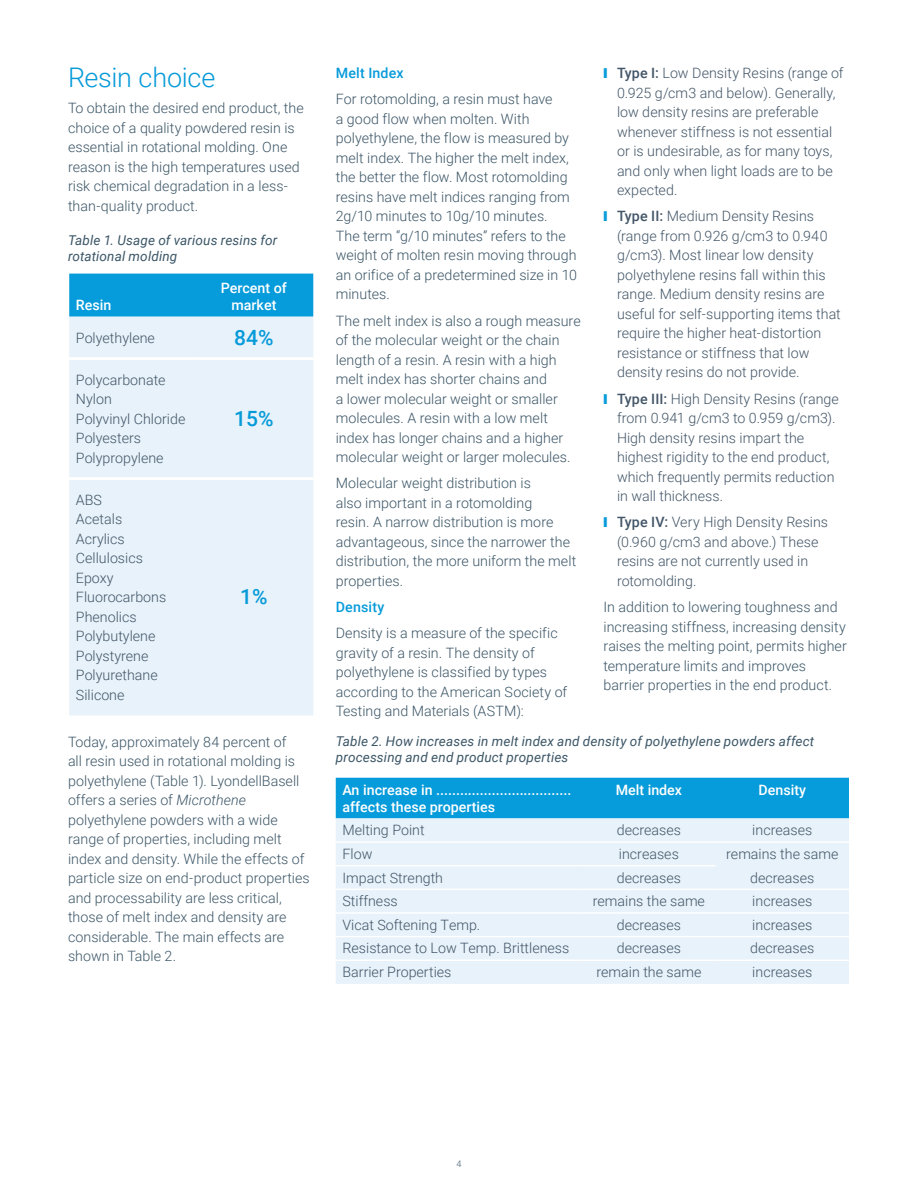
<style>
.page{position:relative;width:918px;height:1188px;background:#fff}
.page>*{position:absolute;margin:0;border:0;box-sizing:border-box;transform-origin:0 0}
.t1{font:300 27px "Roboto";letter-spacing:-.01em;color:#069ad9}
.t2{font:500 21px "Roboto";color:#069ad9}
.t3{font:300 14.25px/19.5px "Roboto";letter-spacing:.005em;color:#3b5566}
.t4{font:300 14.25px/19.5px "Roboto";color:#425567}
.t5{font:500 14.25px/17.1px "Roboto";color:#fff;text-align:center}
.t6{font:500 14.25px "Roboto";letter-spacing:.01em;color:#069bda}
.t7{font:italic 13.5px/16.2px "Roboto";letter-spacing:.015em;color:#3b5566}
.t8{font:300 9px "Roboto";color:#3b5566}
.s1{font-style:italic}
.s2{color:#069bda}
.s3{font-weight:500}
</style>
<div class="page">
<div style="left:69px;top:274px;width:244px;height:43px;background:#069bda"></div>
<div style="left:69px;top:317px;width:244px;height:399px;background:#e7f2fa"></div>
<hr style="left:69px;top:357px;width:126px;height:3px;background:#fff">
<hr style="left:195px;top:357px;width:118px;height:3px;background:#fff">
<hr style="left:69px;top:477px;width:126px;height:3px;background:#fff">
<hr style="left:195px;top:477px;width:118px;height:3px;background:#fff">
<div style="left:336px;top:778px;width:513px;height:40px;background:#069bda"></div>
<div style="left:336px;top:818px;width:513px;height:166px;background:#e7f2fa"></div>
<hr style="left:336px;top:841px;width:246px;height:2px;background:#fff">
<hr style="left:582px;top:841px;width:134px;height:2px;background:#fff">
<hr style="left:716px;top:841px;width:133px;height:2px;background:#fff">
<hr style="left:336px;top:865px;width:246px;height:1px;background:#fff">
<hr style="left:582px;top:865px;width:134px;height:1px;background:#fff">
<hr style="left:336px;top:889px;width:246px;height:1px;background:#fff">
<hr style="left:582px;top:889px;width:134px;height:1px;background:#fff">
<hr style="left:716px;top:889px;width:133px;height:1px;background:#fff">
<hr style="left:336px;top:912px;width:246px;height:2px;background:#fff">
<hr style="left:582px;top:912px;width:134px;height:2px;background:#fff">
<hr style="left:716px;top:912px;width:133px;height:2px;background:#fff">
<hr style="left:336px;top:936px;width:246px;height:1px;background:#fff">
<hr style="left:582px;top:936px;width:134px;height:1px;background:#fff">
<hr style="left:716px;top:936px;width:133px;height:1px;background:#fff">
<hr style="left:336px;top:959px;width:246px;height:2px;background:#fff">
<hr style="left:582px;top:959px;width:134px;height:2px;background:#fff">
<hr style="left:716px;top:959px;width:133px;height:2px;background:#fff">
<p class="t1" style="left:68px;top:59px;width:149px">Resin choice</p>
<p class="t3" style="left:68px;top:98px;width:237px">To obtain the desired end product, the choice of a quality powdered resin is essential in rotational molding. One reason is the high temperatures used risk chemical degradation in a less&shy;than-quality product.</p>
<p class="t7" style="left:68px;top:232px;width:211px">Table 1. Usage of various resins for rotational molding</p>
<p class="t5" style="left:76px;top:296px;width:37px">Resin</p>
<p class="t5" style="left:221px;top:279px;width:68px">Percent of market</p>
<p class="t4" style="left:76px;top:327px;width:80px">Polyethylene</p>
<p class="t2" style="left:234px;top:323px;width:41px">84%</p>
<p class="t4" style="left:76px;top:369px;width:91px">Polycarbonate</p>
<p class="t4" style="left:76px;top:389px;width:37px">Nylon</p>
<p class="t4" style="left:76px;top:408px;width:111px">Polyvinyl Chloride</p>
<p class="t4" style="left:76px;top:428px;width:67px">Polyesters</p>
<p class="t4" style="left:76px;top:447px;width:89px">Polypropylene</p>
<p class="t2" style="left:234px;top:404px;width:41px">15%</p>
<p class="t4" style="left:76px;top:489px;width:28px">ABS</p>
<p class="t4" style="left:76px;top:509px;width:48px">Acetals</p>
<p class="t4" style="left:76px;top:528px;width:50px">Acrylics</p>
<p class="t4" style="left:76px;top:548px;width:68px">Cellulosics</p>
<p class="t4" style="left:76px;top:567px;width:39px">Epoxy</p>
<p class="t4" style="left:76px;top:587px;width:92px">Fluorocarbons</p>
<p class="t4" style="left:76px;top:606px;width:62px">Phenolics</p>
<p class="t4" style="left:76px;top:626px;width:81px">Polybutylene</p>
<p class="t4" style="left:76px;top:645px;width:74px">Polystyrene</p>
<p class="t4" style="left:76px;top:665px;width:83px">Polyurethane</p>
<p class="t4" style="left:76px;top:684px;width:50px">Silicone</p>
<p class="t2" style="left:240px;top:582px;width:29px">1%</p>
<p class="t3" style="left:68px;top:731px;width:243px">Today, approximately 84 percent of<br>all resin used in rotational molding is polyethylene (Table 1). LyondellBasell offers a series of <span class="s1">Microthene </span>polyethylene powders with a wide range of properties, including melt index and density. While the effects of particle size on end-product properties and processability are less critical, those of melt index and density are considerable. The main effects are shown in Table 2.</p>
<p class="t6" style="left:336px;top:63px;width:69px">Melt Index</p>
<p class="t3" style="left:336px;top:89px;width:243px">For rotomolding, a resin must have<br>a good flow when molten. With polyethylene, the flow is measured by melt index. The higher the melt index, the better the flow. Most rotomolding resins have melt indices ranging from 2g/10 minutes to 10g/10 minutes.<br>The term “g/10 minutes” refers to the weight of molten resin moving through an orifice of a predetermined size in 10 minutes.</p>
<p class="t3" style="left:336px;top:310px;width:246px">The melt index is also a rough measure of the molecular weight or the chain length of a resin. A resin with a high melt index has shorter chains and<br>a lower molecular weight or smaller molecules. A resin with a low melt index has longer chains and a higher molecular weight or larger molecules.</p>
<p class="t3" style="left:336px;top:473px;width:242px">Molecular weight distribution is<br>also important in a rotomolding<br>resin. A narrow distribution is more advantageous, since the narrower the distribution, the more uniform the melt properties.</p>
<p class="t6" style="left:336px;top:597px;width:50px">Density</p>
<p class="t3" style="left:336px;top:623px;width:233px">Density is a measure of the specific gravity of a resin. The density of polyethylene is classified by types according to the American Society of Testing and Materials (ASTM):</p>
<p class="t4" style="left:617px;top:63px;width:228px;text-indent:-14px"><span class="s2">❙</span> <span class="s3">Type I:</span> Low Density Resins (range of<br>0.925 g/cm3 and below). Generally, low density resins are preferable whenever stiffness is not essential or is undesirable, as for many toys, and only when light loads are to be expected.</p>
<p class="t4" style="left:617px;top:206px;width:225px;text-indent:-14px"><span class="s2">❙</span> <span class="s3">Type II:</span> Medium Density Resins (range from 0.926 g/cm3 to 0.940 g/cm3). Most linear low density polyethylene resins fall within this range. Medium density resins are useful for self-supporting items that require the higher heat-distortion resistance or stiffness that low density resins do not provide.</p>
<p class="t4" style="left:617px;top:388px;width:223px;text-indent:-14px"><span class="s2">❙</span> <span class="s3">Type III:</span> High Density Resins (range from 0.941 g/cm3 to 0.959 g/cm3).<br>High density resins impart the highest rigidity to the end product, which frequently permits reduction in wall thickness.</p>
<p class="t4" style="left:617px;top:512px;width:213px;text-indent:-14px"><span class="s2">❙</span> <span class="s3">Type IV:</span> Very High Density Resins (0.960 g/cm3 and above.) These resins are not currently used in rotomolding.</p>
<p class="t3" style="left:604px;top:597px;width:245px">In addition to lowering toughness and increasing stiffness, increasing density raises the melting point, permits higher temperature limits and improves barrier properties in the end product.</p>
<p class="t7" style="left:336px;top:733px;width:480px">Table 2. How increases in melt index and density of polyethylene powders affect processing and end product properties</p>
<p class="t5" style="left:343px;top:780px;width:230px;text-align:left">An increase in .................................. affects these properties</p>
<p class="t5" style="left:616px;top:780px;width:68px">Melt index</p>
<p class="t5" style="left:759px;top:780px;width:49px">Density</p>
<p class="t4" style="left:343px;top:820px;width:84px">Melting Point</p>
<p class="t4" style="left:617px;top:820px;width:66px">decreases</p>
<p class="t4" style="left:752px;top:820px;width:61px">increases</p>
<p class="t4" style="left:343px;top:844px;width:31px">Flow</p>
<p class="t4" style="left:619px;top:844px;width:61px">increases</p>
<p class="t4" style="left:726px;top:844px;width:114px">remains the same</p>
<p class="t4" style="left:343px;top:867px;width:102px">Impact Strength</p>
<p class="t4" style="left:617px;top:867px;width:66px">decreases</p>
<p class="t4" style="left:750px;top:867px;width:66px">decreases</p>
<p class="t4" style="left:343px;top:891px;width:57px">Stiffness</p>
<p class="t4" style="left:593px;top:891px;width:114px">remains the same</p>
<p class="t4" style="left:752px;top:891px;width:61px">increases</p>
<p class="t4" style="left:343px;top:915px;width:139px">Vicat Softening Temp.</p>
<p class="t4" style="left:617px;top:915px;width:66px">decreases</p>
<p class="t4" style="left:752px;top:915px;width:61px">increases</p>
<p class="t4" style="left:343px;top:938px;width:228px">Resistance to Low Temp. Brittleness</p>
<p class="t4" style="left:617px;top:938px;width:66px">decreases</p>
<p class="t4" style="left:750px;top:938px;width:66px">decreases</p>
<p class="t4" style="left:343px;top:962px;width:110px">Barrier Properties</p>
<p class="t4" style="left:596px;top:962px;width:106px">remain the same</p>
<p class="t4" style="left:752px;top:962px;width:61px">increases</p>
<p class="t8" style="left:457px;top:1157px;width:6px">4</p>
</div>
